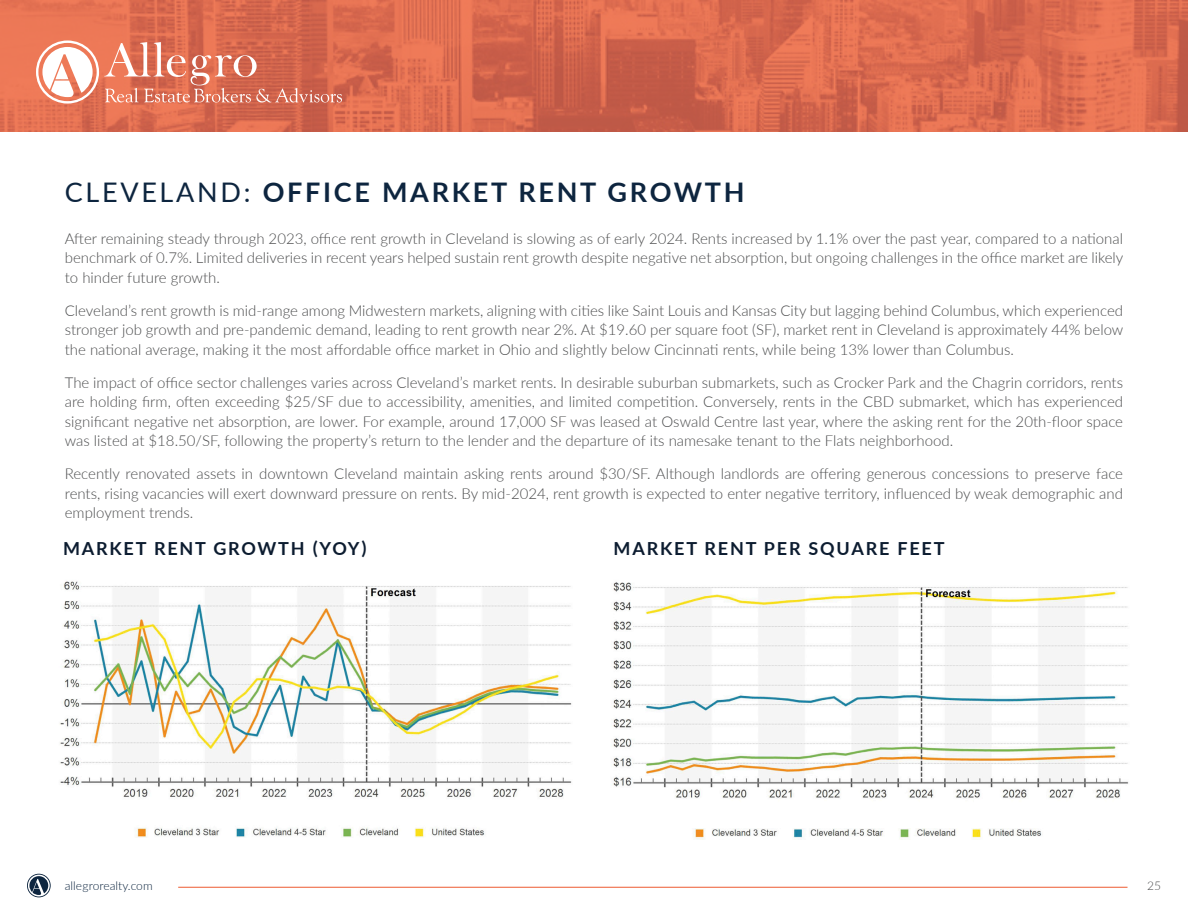
<style>
.page{position:relative;width:1188px;height:918px;background:#fff}
.page>*{position:absolute;margin:0;border:0;box-sizing:border-box;transform-origin:0 0}
.t1{font:700 27px "Lato";letter-spacing:.1em;color:#0d253f}
.t2{font:700 18px "Lato";letter-spacing:.1em;color:#0c1c30}
.t3{font:300 15px/19.5px "Lato";color:#4b4c4d;text-align:justify}
.t4{font:300 12px "Lato";color:#0d253f}
.t5{font:300 12px "Lato";color:#4b4c4d}
.s1{font-weight:400}
</style>
<div class="page">
<svg style="left:27px;top:874px;width:24px;height:23px"></svg>
<hr style="left:178px;top:887px;width:950px;height:1px;background:#ed5b30">
<svg style="left:0;top:0;width:1188px;height:132px;background:#da6b4f"></svg>
<svg style="left:36px;top:40px;width:306px;height:64px;background:#e18872"></svg>
<img style="left:60px;top:581px;width:512px;height:257px">
<img style="left:613px;top:582px;width:516px;height:258px">
<p class="t1" style="left:65px;top:172px;width:681px"><span class="s1">CLEVELAND:</span> OFFICE MARKET RENT GROWTH</p>
<p class="t3" style="left:65px;top:228px;width:1060px">After remaining steady through 2023, office rent growth in Cleveland is slowing as of early 2024. Rents increased by 1.1% over the past year, compared to a national benchmark of 0.7%. Limited deliveries in recent years helped sustain rent growth despite negative net absorption, but ongoing challenges in the office market are likely to hinder future growth.</p>
<p class="t3" style="left:65px;top:300px;width:1060px">Cleveland’s rent growth is mid-range among Midwestern markets, aligning with cities like Saint Louis and Kansas City but lagging behind Columbus, which experienced stronger job growth and pre-pandemic demand, leading to rent growth near 2%. At $19.60 per square foot (SF), market rent in Cleveland is approximately 44% below the national average, making it the most affordable office market in Ohio and slightly below Cincinnati rents, while being 13% lower than Columbus.</p>
<p class="t3" style="left:65px;top:372px;width:1060px">The impact of office sector challenges varies across Cleveland’s market rents. In desirable suburban submarkets, such as Crocker Park and the Chagrin corridors, rents are holding firm, often exceeding $25/SF due to accessibility, amenities, and limited competition. Conversely, rents in the CBD submarket, which has experienced significant negative net absorption, are lower. For example, around 17,000 SF was leased at Oswald Centre last year, where the asking rent for the 20th-floor space was listed at $18.50/SF, following the property’s return to the lender and the departure of its namesake tenant to the Flats neighborhood.</p>
<p class="t3" style="left:65px;top:463px;width:1060px">Recently renovated assets in downtown Cleveland maintain asking rents around $30/SF. Although landlords are offering generous concessions to preserve face rents, rising vacancies will exert downward pressure on rents. By mid-2024, rent growth is expected to enter negative territory, influenced by weak demographic and employment trends.</p>
<p class="t2" style="left:63px;top:535px;width:305px">MARKET RENT GROWTH (YOY)</p>
<p class="t2" style="left:614px;top:535px;width:332px">MARKET RENT PER SQUARE FEET</p>
<p class="t4" style="left:65px;top:878px;width:89px">allegrorealty.com</p>
<p class="t5" style="left:1147px;top:878px;width:15px">25</p>
</div>
